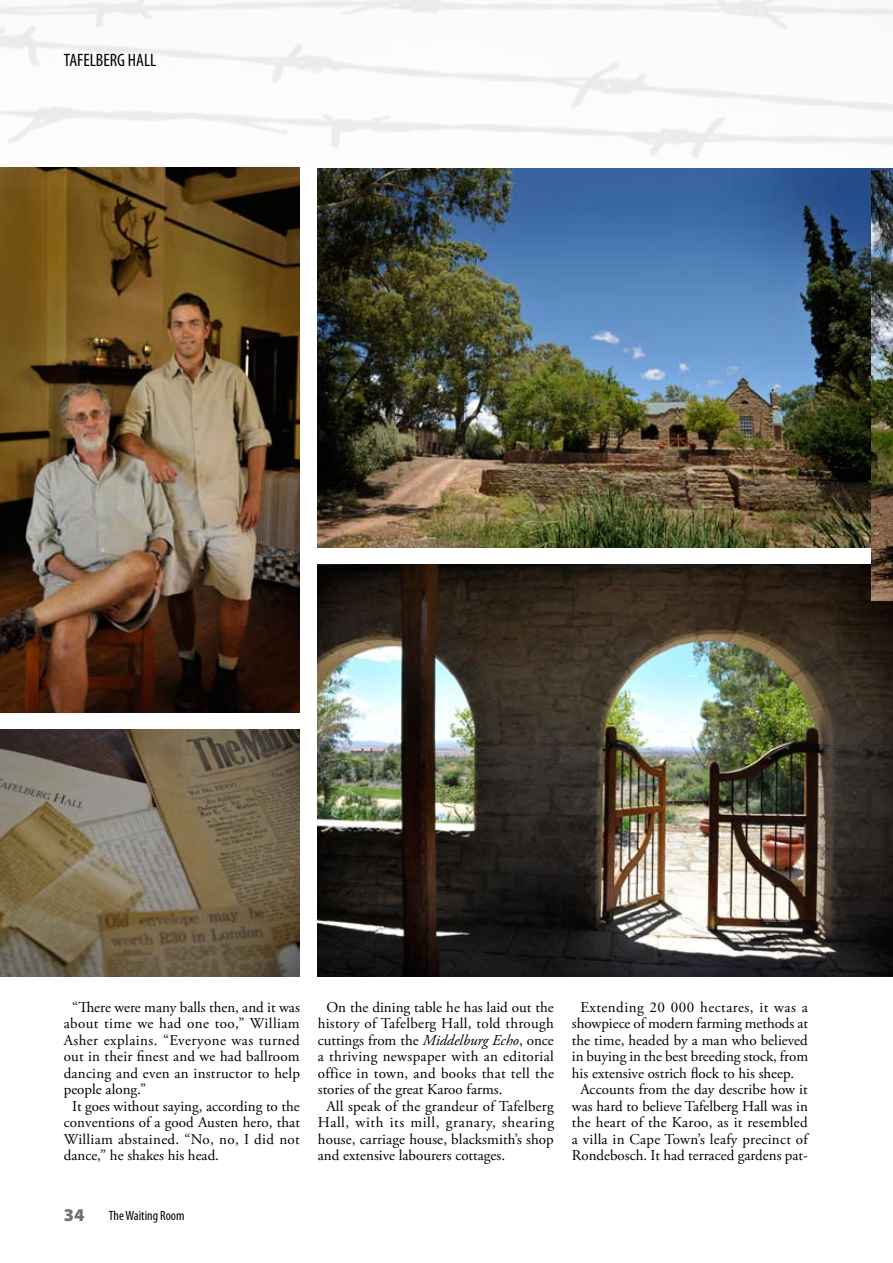
<style>
.page{position:relative;width:893px;height:1263px;background:#fff}
.page>*{position:absolute;margin:0;border:0;box-sizing:border-box;transform-origin:0 0}
.t1{font:condensed 18px "Myriad Pro";color:#000}
.t2{font:900 18px "Myriad Pro";color:#707173}
.t3{font:15px "Adobe Garamond Pro";letter-spacing:.005em;color:#000}
.t4{font:15px "Adobe Garamond Pro";letter-spacing:.03em;color:#000}
.t5{font:15px "Adobe Garamond Pro";letter-spacing:.04em;color:#000}
.t6{font:condensed 13.5px "Myriad Pro";color:#000}
.s1{font-style:italic}
</style>
<div class="page">
<img style="left:0;top:0;width:893px;height:169px">
<img style="left:0;top:168px;width:300px;height:544px">
<img style="left:318px;top:169px;width:575px;height:378px">
<img style="left:0;top:729px;width:300px;height:247px">
<img style="left:318px;top:564px;width:575px;height:412px">
<img style="left:872px;top:170px;width:21px;height:430px">
<p class="t1" style="left:64px;top:49px;width:94px">TAFELBERG HALL</p>
<p class="t3" style="left:72px;top:998px;width:229px">“There were many balls then, and it was</p>
<p class="t4" style="left:64px;top:1014px;width:237px">about time we had one too,” William</p>
<p class="t4" style="left:64px;top:1031px;width:237px">Asher explains. “Everyone was turned</p>
<p class="t3" style="left:64px;top:1047px;width:237px">out in their finest and we had ballroom</p>
<p class="t3" style="left:64px;top:1064px;width:238px">dancing and even an instructor to help</p>
<p class="t3" style="left:64px;top:1080px;width:84px">people along.”</p>
<p class="t3" style="left:72px;top:1097px;width:229px">It goes without saying, according to the</p>
<p class="t3" style="left:64px;top:1113px;width:238px">conventions of a good Austen hero, that</p>
<p class="t3" style="left:64px;top:1130px;width:237px">William abstained. “No, no, I did not</p>
<p class="t3" style="left:64px;top:1146px;width:157px">dance,” he shakes his head.</p>
<p class="t2" style="left:64px;top:1203px;width:22px">34</p>
<p class="t6" style="left:109px;top:1208px;width:77px">The Waiting Room</p>
<p class="t3" style="left:326px;top:998px;width:229px">On the dining table he has laid out the</p>
<p class="t3" style="left:318px;top:1014px;width:237px">history of Tafelberg Hall, told through</p>
<p class="t3" style="left:318px;top:1031px;width:238px">cuttings from the <span class="s1">Middelburg Echo</span>, once</p>
<p class="t3" style="left:318px;top:1047px;width:237px">a thriving newspaper with an editorial</p>
<p class="t3" style="left:318px;top:1064px;width:238px">office in town, and books that tell the</p>
<p class="t3" style="left:318px;top:1080px;width:186px">stories of the great Karoo farms.</p>
<p class="t3" style="left:326px;top:1097px;width:229px">All speak of the grandeur of Tafelberg</p>
<p class="t5" style="left:318px;top:1113px;width:238px">Hall, with its mill, granary, shearing</p>
<p class="t3" style="left:318px;top:1130px;width:238px">house, carriage house, blacksmith’s shop</p>
<p class="t3" style="left:318px;top:1146px;width:189px">and extensive labourers cottages.</p>
<p class="t4" style="left:580px;top:998px;width:229px">Extending 20 000 hectares, it was a</p>
<p class="t3" style="left:572px;top:1014px;width:238px">showpiece of modern farming methods at</p>
<p class="t3" style="left:572px;top:1031px;width:238px">the time, headed by a man who believed</p>
<p class="t3" style="left:572px;top:1047px;width:238px">in buying in the best breeding stock, from</p>
<p class="t3" style="left:572px;top:1064px;width:224px">his extensive ostrich flock to his sheep.</p>
<p class="t3" style="left:580px;top:1080px;width:229px">Accounts from the day describe how it</p>
<p class="t3" style="left:572px;top:1097px;width:237px">was hard to believe Tafelberg Hall was in</p>
<p class="t3" style="left:572px;top:1113px;width:237px">the heart of the Karoo, as it resembled</p>
<p class="t3" style="left:572px;top:1130px;width:237px">a villa in Cape Town’s leafy precinct of</p>
<p class="t3" style="left:572px;top:1146px;width:238px">Rondebosch. It had terraced gardens pat-</p>
</div>
